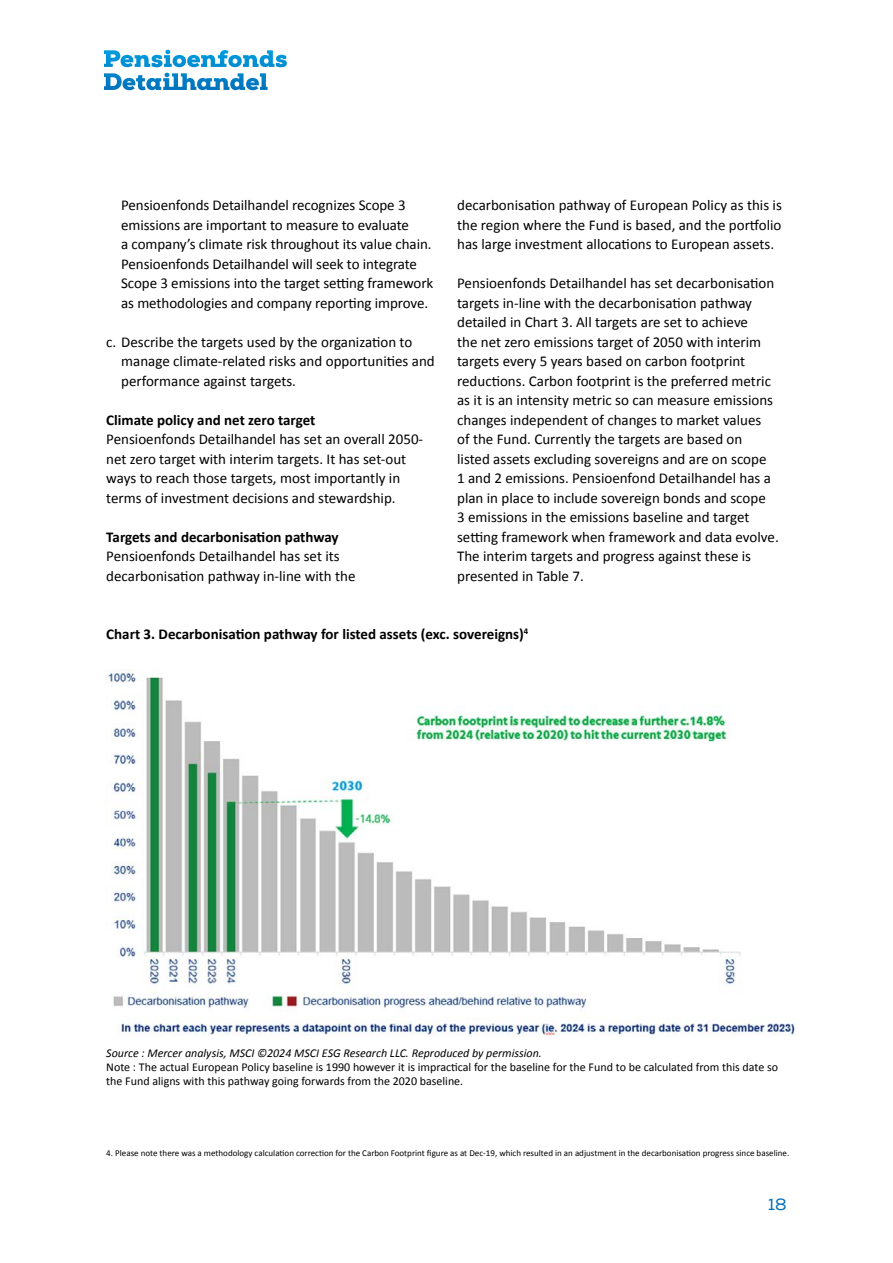
<style>
.page{position:relative;width:893px;height:1263px;background:#fff}
.page>*{position:absolute;margin:0;border:0;box-sizing:border-box;transform-origin:0 0}
.t1{font:16.5px "Nexa Slab";color:#006db7}
.t2{font:15px/19.5px "Calibri";color:#000}
.t3{font:700 15px "Calibri";color:#000}
.t4{font:12px/14.4px "Calibri";color:#000}
.t5{font:italic 12px "Calibri";color:#000}
.t6{font:9px "Calibri";color:#000}
</style>
<div class="page">
<img style="left:106px;top:669px;width:690px;height:368px">
<svg style="left:104px;top:50px;width:183px;height:17px"></svg>
<svg style="left:104px;top:73px;width:164px;height:17px"></svg>
<p class="t2" style="left:121px;top:195px;width:314px">Pensioenfonds Detailhandel recognizes Scope 3 emissions are important to measure to evaluate<br>a company’s climate risk throughout its value chain.<br>Pensioenfonds Detailhandel will seek to integrate Scope 3 emissions into the target setting framework as methodologies and company reporting improve.</p>
<p class="t2" style="left:121px;top:331px;width:315px;text-indent:-15px">c. Describe the targets used by the organization to manage climate-related risks and opportunities and performance against targets.</p>
<p class="t3" style="left:106px;top:409px;width:211px">Climate policy and net zero target</p>
<p class="t2" style="left:106px;top:429px;width:318px">Pensioenfonds Detailhandel has set an overall 2050- net zero target with interim targets. It has set-out ways to reach those targets, most importantly in terms of investment decisions and stewardship.</p>
<p class="t3" style="left:106px;top:526px;width:234px">Targets and decarbonisation pathway</p>
<p class="t2" style="left:106px;top:546px;width:251px">Pensioenfonds Detailhandel has set its decarbonisation pathway in-line with the</p>
<p class="t2" style="left:457px;top:195px;width:326px;text-align:justify">decarbonisation pathway of European Policy as this is the region where the Fund is based, and the portfolio has large investment allocations to European assets.</p>
<p class="t2" style="left:457px;top:273px;width:323px">Pensioenfonds Detailhandel has set decarbonisation targets in-line with the decarbonisation pathway detailed in Chart 3. All targets are set to achieve<br>the net zero emissions target of 2050 with interim targets every 5 years based on carbon footprint reductions. Carbon footprint is the preferred metric as it is an intensity metric so can measure emissions changes independent of changes to market values<br>of the Fund. Currently the targets are based on listed assets excluding sovereigns and are on scope<br>1 and 2 emissions. Pensioenfond Detailhandel has a plan in place to include sovereign bonds and scope<br>3 emissions in the emissions baseline and target setting framework when framework and data evolve.<br>The interim targets and progress against these is presented in Table 7.</p>
<p class="t3" style="left:106px;top:623px;width:423px">Chart 3. Decarbonisation pathway for listed assets (exc. sovereigns)<sup>4</sup></p>
<p class="t5" style="left:106px;top:1044px;width:437px">Source : Mercer analysis, MSCI ©2024 MSCI ESG Research LLC. Reproduced by permission.</p>
<p class="t4" style="left:106px;top:1059px;width:673px">Note : The actual European Policy baseline is 1990 however it is impractical for the baseline for the Fund to be calculated from this date so the Fund aligns with this pathway going forwards from the 2020 baseline.</p>
<p class="t6" style="left:106px;top:1147px;width:684px">4. Please note there was a methodology calculation correction for the Carbon Footprint figure as at Dec-19, which resulted in an adjustment in the decarbonisation progress since baseline.</p>
<p class="t1" style="left:768px;top:1194px;width:20px">18</p>
</div>
